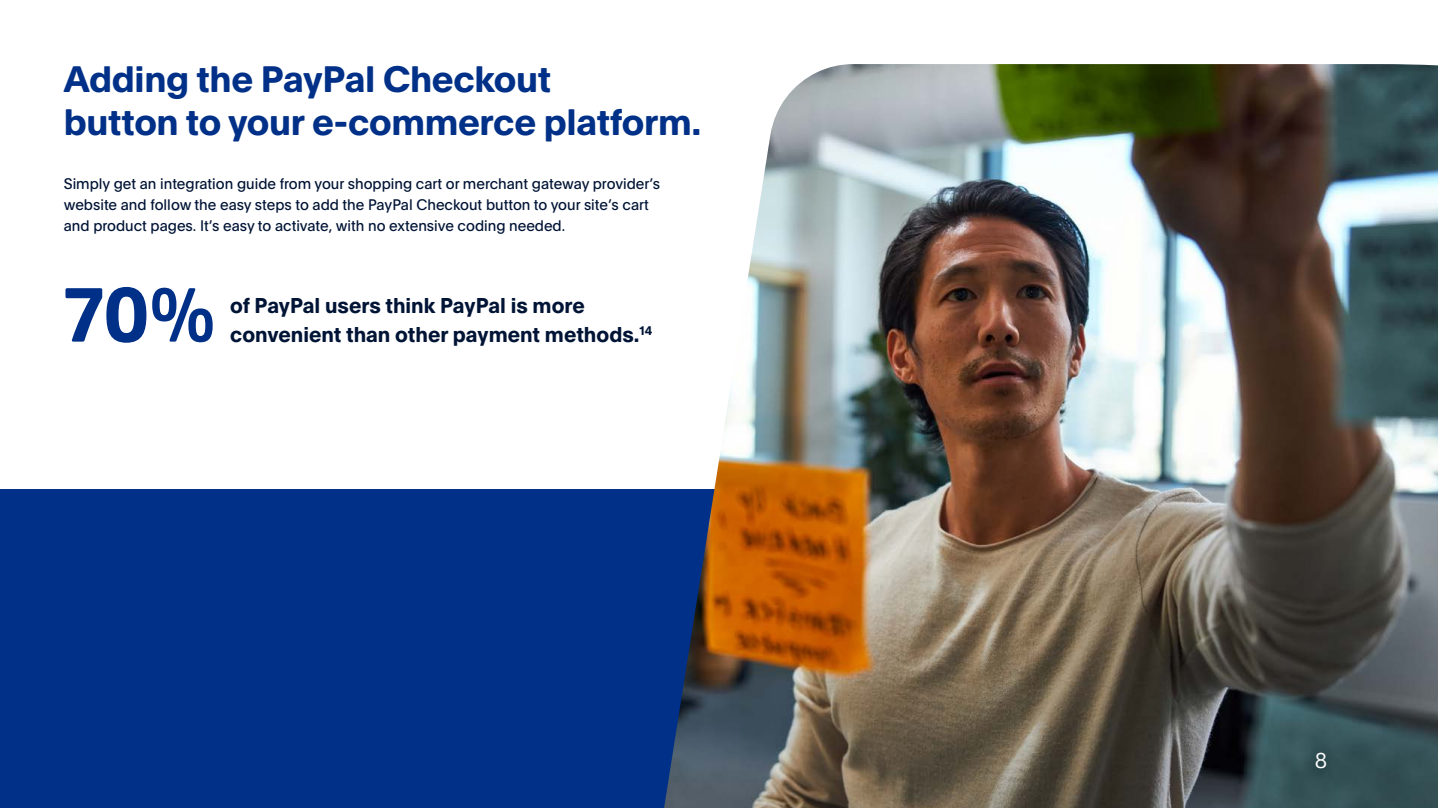
<style>
.page{position:relative;width:1438px;height:808px;background:#fff}
.page>*{position:absolute;margin:0;border:0;box-sizing:border-box;transform-origin:0 0}
.t1{font:700 74.7px "Pay Pal Open";color:#003087}
.t2{font:700 36px/43.2px "Pay Pal Open";letter-spacing:-.01em;color:#003087}
.t3{font:700 21px/28.5px "Pay Pal Open";color:#001435}
.t4{font:300 21px "Pay Pal Open";color:#fff}
.t5{font:15px/21px "Pay Pal Open";color:#001435}
.t6{font:700 12.3px "Pay Pal Open";color:#001435}
</style>
<div class="page">
<div style="left:0;top:489px;width:1437px;height:319px;background:#003087"></div>
<img style="left:664px;top:64px;width:773px;height:744px">
<h2 class="t2" style="left:64px;top:55px;width:639px">Adding the PayPal Checkout<br>button to your e-commerce platform.</h2>
<p class="t5" style="left:64px;top:172px;width:597px">Simply get an integration guide from your shopping cart or merchant gateway provider’s website and follow the easy steps to add the PayPal Checkout button to your site’s cart and product pages. It’s easy to activate, with no extensive coding needed.</p>
<h1 class="t1" style="left:64px;top:261px;width:153px">70%</h1>
<h3 class="t3" style="left:230px;top:290px;width:410px">of PayPal users think PayPal is more convenient than other payment methods.</h3>
<p class="t6" style="left:639px;top:321px;width:14px">14</p>
<h3 class="t4" style="left:1314px;top:746px;width:14px">8</h3>
</div>
